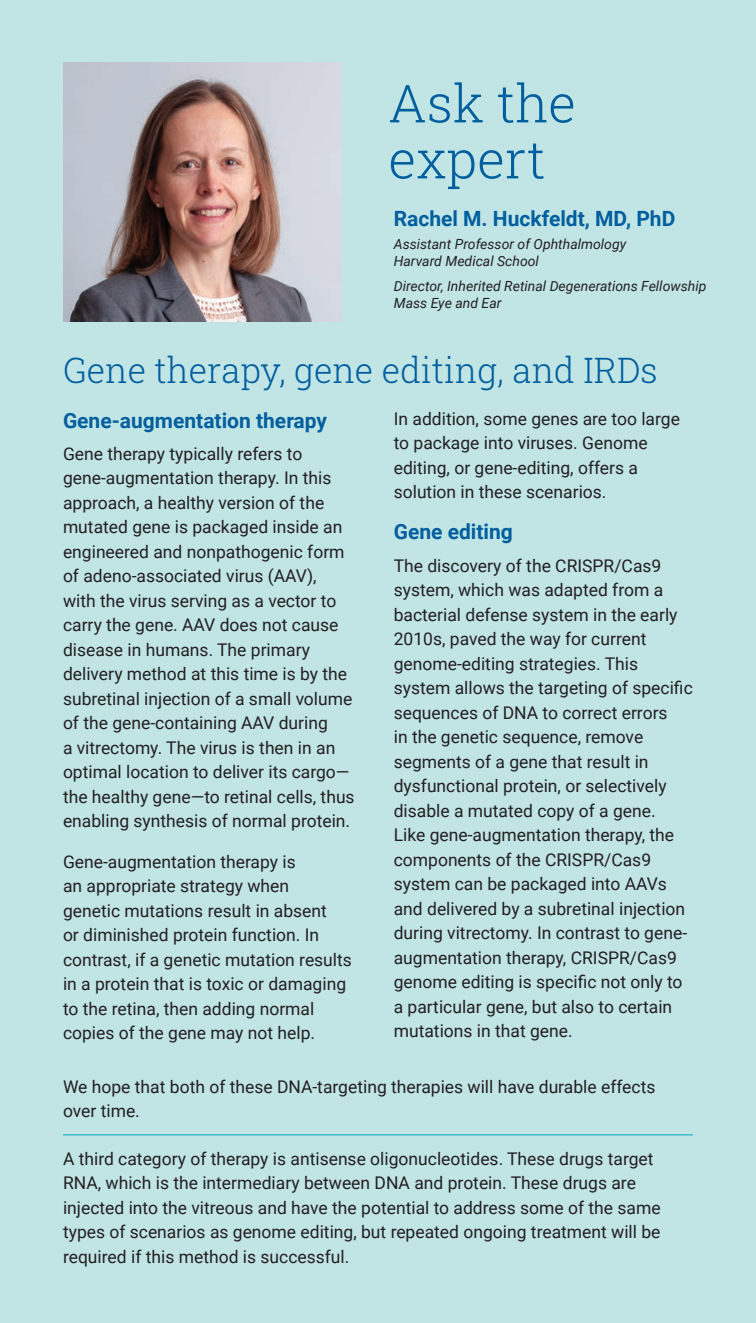
<style>
.page{position:relative;width:756px;height:1323px;background:#c1e5e5}
.page>*{position:absolute;margin:0;border:0;box-sizing:border-box;transform-origin:0 0}
.t1{font:300 52.5px/56px "Roboto Slab";color:#005e9e}
.t2{font:300 35px "Roboto Slab";color:#005e9e}
.t3{font:700 21px "Roboto";color:#005e9e}
.t4{font:17.5px/24.5px "Roboto";color:#231f20}
.t5{font:italic 14px/17.5px "Roboto";color:#231f20}
</style>
<div class="page">
<img style="left:63px;top:62px;width:278px;height:259px">
<hr style="left:63px;top:1135px;width:630px;height:1px;background:#00aab8">
<h1 class="t1" style="left:388px;top:74px;width:189px">Ask the expert</h1>
<p class="t3" style="left:394px;top:204px;width:283px">Rachel M. Huckfeldt, MD, PhD</p>
<p class="t5" style="left:394px;top:234px;width:234px">Assistant Professor of Ophthalmology<br>Harvard Medical School</p>
<p class="t5" style="left:394px;top:276px;width:314px">Director, Inherited Retinal Degenerations Fellowship<br>Mass Eye and Ear</p>
<h2 class="t2" style="left:63px;top:346px;width:597px">Gene therapy, gene editing, and IRDs</h2>
<p class="t3" style="left:63px;top:405px;width:266px">Gene-augmentation therapy</p>
<p class="t4" style="left:63px;top:441px;width:293px">Gene therapy typically refers to gene-augmentation therapy. In this approach, a healthy version of the mutated gene is packaged inside an engineered and nonpathogenic form of adeno-associated virus (AAV),<br>with the virus serving as a vector to carry the gene. AAV does not cause disease in humans. The primary delivery method at this time is by the subretinal injection of a small volume of the gene-containing AAV during<br>a vitrectomy. The virus is then in an optimal location to deliver its cargo— the healthy gene—to retinal cells, thus enabling synthesis of normal protein.</p>
<p class="t4" style="left:63px;top:849px;width:290px">Gene-augmentation therapy is<br>an appropriate strategy when<br>genetic mutations result in absent<br>or diminished protein function. In contrast, if a genetic mutation results in a protein that is toxic or damaging to the retina, then adding normal copies of the gene may not help.</p>
<p class="t4" style="left:394px;top:406px;width:288px">In addition, some genes are too large to package into viruses. Genome editing, or gene-editing, offers a solution in these scenarios.</p>
<p class="t3" style="left:394px;top:517px;width:121px">Gene editing</p>
<p class="t4" style="left:394px;top:553px;width:301px">The discovery of the CRISPR/Cas9 system, which was adapted from a bacterial defense system in the early 2010s, paved the way for current genome-editing strategies. This system allows the targeting of specific sequences of DNA to correct errors<br>in the genetic sequence, remove segments of a gene that result in dysfunctional protein, or selectively disable a mutated copy of a gene.<br>Like gene-augmentation therapy, the components of the CRISPR/Cas9 system can be packaged into AAVs and delivered by a subretinal injection during vitrectomy. In contrast to gene&shy;augmentation therapy, CRISPR/Cas9 genome editing is specific not only to a particular gene, but also to certain mutations in that gene.</p>
<p class="t4" style="left:63px;top:1074px;width:594px">We hope that both of these DNA-targeting therapies will have durable effects over time.</p>
<p class="t4" style="left:63px;top:1146px;width:599px">A third category of therapy is antisense oligonucleotides. These drugs target RNA, which is the intermediary between DNA and protein. These drugs are injected into the vitreous and have the potential to address some of the same types of scenarios as genome editing, but repeated ongoing treatment will be required if this method is successful.</p>
</div>
